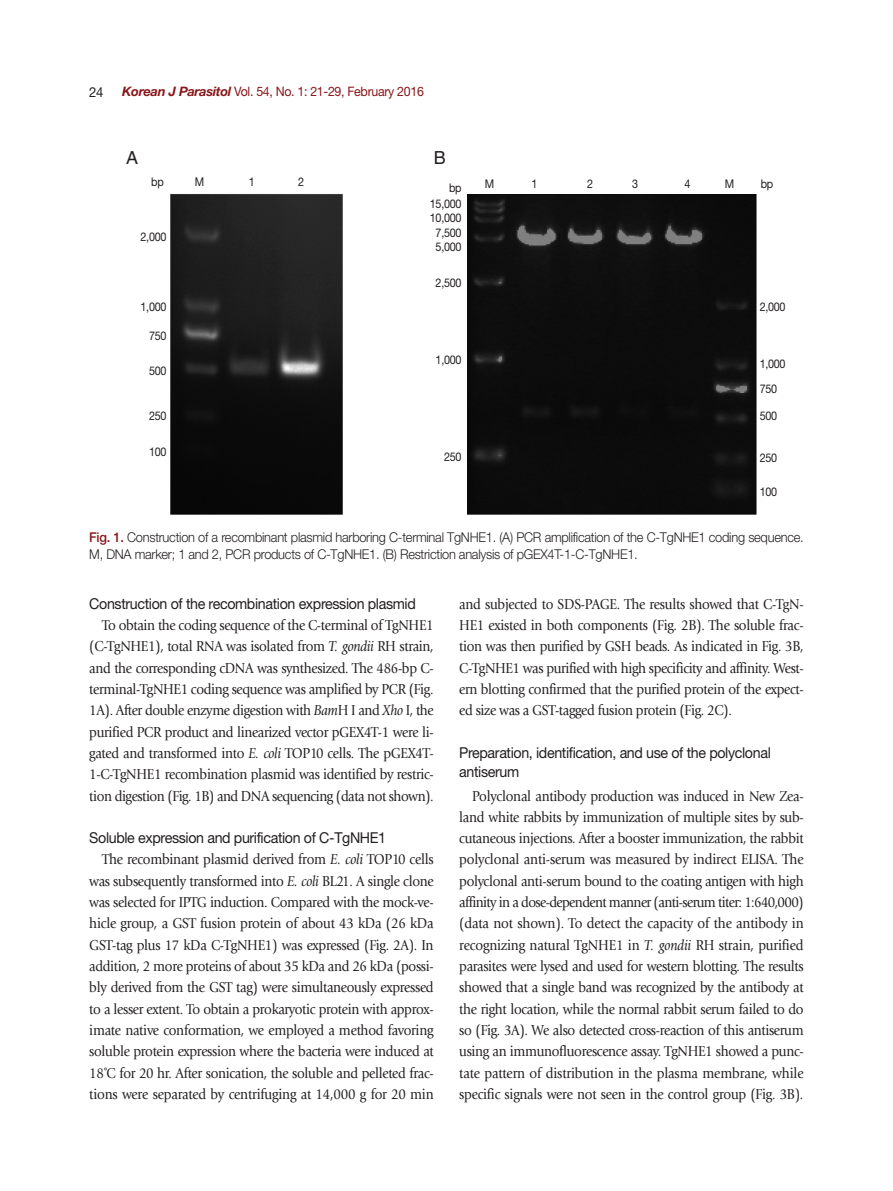
<style>
.page{position:relative;width:893px;height:1191px;background:#fff}
.page>*{position:absolute;margin:0;border:0;box-sizing:border-box;transform-origin:0 0}
.t1{font:18px "Helvetica LT Std";color:#231f20}
.본문{font:15px/21.3px "Giovanni Std";letter-spacing:-.025em;color:#231f20;text-align:justify;scale:.9 1}
.본문_중제목{font:15px/19.2px "Helvetica Neue LT Std";letter-spacing:-.025em;color:#231f20;scale:.95 1}
.t2{font:13.8px "Helvetica Neue LT Std";color:#231f20;scale:.95 1}
.표_제목__그림_설명{font:300 13.5px/16.2px "Helvetica Neue LT Std";letter-spacing:-.02em;color:#231f20;scale:.95 1}
.t3{font:13.05px "Helvetica Neue LT Std";letter-spacing:-.025em;color:#88181b;scale:.95 1}
.그림_지문_8pt{font:12px "Helvetica Neue LT Std";letter-spacing:-.025em;color:#231f20;scale:.9 1}
.s1{font-weight:700;font-style:italic}
.s2{font-weight:500;color:#88181b}
.s3{font-style:italic}
</style>
<div class="page">
<img style="left:170px;top:194px;width:172px;height:320px">
<img style="left:468px;top:194px;width:288px;height:320px">
<p class="t2" style="left:89px;top:83px;width:17px">24</p>
<p class="t3" style="left:122px;top:84px;width:319px"><span class="s1">Korean J Parasitol</span> Vol. 54, No. 1: 21-29, February 2016</p>
<p class="t1" style="left:126px;top:147px;width:14px">A</p>
<p class="t1" style="left:434px;top:147px;width:14px">B</p>
<p class="그림_지문_8pt" style="left:151px;top:175px;width:15px">bp</p>
<p class="그림_지문_8pt" style="left:195px;top:175px;width:12px">M</p>
<p class="그림_지문_8pt" style="left:249px;top:175px;width:8px">1</p>
<p class="그림_지문_8pt" style="left:298px;top:175px;width:8px">2</p>
<p class="그림_지문_8pt" style="left:141px;top:230px;width:30px">2,000</p>
<p class="그림_지문_8pt" style="left:141px;top:299px;width:30px">1,000</p>
<p class="그림_지문_8pt" style="left:149px;top:328px;width:21px">750</p>
<p class="그림_지문_8pt" style="left:149px;top:363px;width:21px">500</p>
<p class="그림_지문_8pt" style="left:149px;top:408px;width:21px">250</p>
<p class="그림_지문_8pt" style="left:149px;top:444px;width:21px">100</p>
<p class="그림_지문_8pt" style="left:449px;top:181px;width:15px">bp</p>
<p class="그림_지문_8pt" style="left:430px;top:196px;width:37px">15,000</p>
<p class="그림_지문_8pt" style="left:430px;top:211px;width:37px">10,000</p>
<p class="그림_지문_8pt" style="left:436px;top:225px;width:30px">7,500</p>
<p class="그림_지문_8pt" style="left:436px;top:240px;width:30px">5,000</p>
<p class="그림_지문_8pt" style="left:436px;top:276px;width:30px">2,500</p>
<p class="그림_지문_8pt" style="left:436px;top:353px;width:30px">1,000</p>
<p class="그림_지문_8pt" style="left:444px;top:449px;width:21px">250</p>
<p class="그림_지문_8pt" style="left:485px;top:177px;width:12px">M</p>
<p class="그림_지문_8pt" style="left:532px;top:177px;width:8px">1</p>
<p class="그림_지문_8pt" style="left:587px;top:177px;width:8px">2</p>
<p class="그림_지문_8pt" style="left:632px;top:177px;width:8px">3</p>
<p class="그림_지문_8pt" style="left:685px;top:177px;width:8px">4</p>
<p class="그림_지문_8pt" style="left:725px;top:177px;width:12px">M</p>
<p class="그림_지문_8pt" style="left:761px;top:177px;width:15px">bp</p>
<p class="그림_지문_8pt" style="left:760px;top:299px;width:30px">2,000</p>
<p class="그림_지문_8pt" style="left:760px;top:356px;width:30px">1,000</p>
<p class="그림_지문_8pt" style="left:760px;top:381px;width:21px">750</p>
<p class="그림_지문_8pt" style="left:760px;top:408px;width:21px">500</p>
<p class="그림_지문_8pt" style="left:760px;top:450px;width:21px">250</p>
<p class="그림_지문_8pt" style="left:760px;top:484px;width:21px">100</p>
<p class="표_제목__그림_설명" style="left:89px;top:529px;width:754px"><span class="s2">Fig. 1.</span> Construction of a recombinant plasmid harboring C-terminal TgNHE1. (A) PCR amplification of the C-TgNHE1 coding sequence.<br>M, DNA marker; 1 and 2, PCR products of C-TgNHE1. (B) Restriction analysis of pGEX4T-1-C-TgNHE1.</p>
<p class="본문_중제목" style="left:89px;top:593px;width:345px">Construction of the recombination expression plasmid</p>
<p class="본문" style="left:89px;top:614px;width:384px;text-indent:13px">To obtain the coding sequence of the C-terminal of TgNHE1 (C-TgNHE1), total RNA was isolated from <span class="s3">T. gondii</span> RH strain, and the corresponding cDNA was synthesized. The 486-bp C&shy;terminal-TgNHE1 coding sequence was amplified by PCR (Fig.<br>1A). After double enzyme digestion with <span class="s3">Bam</span>H I and <span class="s3">Xho</span> I, the purified PCR product and linearized vector pGEX4T-1 were li&shy;gated and transformed into <span class="s3">E. coli</span> TOP10 cells. The pGEX4T-1-C-TgNHE1 recombination plasmid was identified by restric&shy;tion digestion (Fig. 1B) and DNA sequencing (data not shown).</p>
<p class="본문_중제목" style="left:89px;top:828px;width:314px">Soluble expression and purification of C-TgNHE1</p>
<p class="본문" style="left:89px;top:849px;width:384px;text-indent:13px">The recombinant plasmid derived from <span class="s3">E. coli</span> TOP10 cells was subsequently transformed into <span class="s3">E. coli</span> BL21. A single clone was selected for IPTG induction. Compared with the mock-ve&shy;hicle group, a GST fusion protein of about 43 kDa (26 kDa GST-tag plus 17 kDa C-TgNHE1) was expressed (Fig. 2A). In addition, 2 more proteins of about 35 kDa and 26 kDa (possi&shy;bly derived from the GST tag) were simultaneously expressed to a lesser extent. To obtain a prokaryotic protein with approx&shy;imate native conformation, we employed a method favoring soluble protein expression where the bacteria were induced at 18˚C for 20 hr. After sonication, the soluble and pelleted frac&shy;tions were separated by centrifuging at 14,000 g for 20 min</p>
<p class="본문" style="left:459px;top:593px;width:384px">and subjected to SDS-PAGE. The results showed that C-TgN-HE1 existed in both components (Fig. 2B). The soluble frac&shy;tion was then purified by GSH beads. As indicated in Fig. 3B, C-TgNHE1 was purified with high specificity and affinity. West&shy;ern blotting confirmed that the purified protein of the expect&shy;ed size was a GST-tagged fusion protein (Fig. 2C).</p>
<p class="본문_중제목" style="left:459px;top:743px;width:329px">Preparation, identification, and use of the polyclonal antiserum</p>
<p class="본문" style="left:459px;top:785px;width:384px;text-indent:13px">Polyclonal antibody production was induced in New Zea&shy;land white rabbits by immunization of multiple sites by sub&shy;cutaneous injections. After a booster immunization, the rabbit polyclonal anti-serum was measured by indirect ELISA. The polyclonal anti-serum bound to the coating antigen with high affinity in a dose-dependent manner (anti-serum titer: 1:640,000) (data not shown). To detect the capacity of the antibody in recognizing natural TgNHE1 in <span class="s3">T. gondii</span> RH strain, purified parasites were lysed and used for western blotting. The results showed that a single band was recognized by the antibody at the right location, while the normal rabbit serum failed to do so (Fig. 3A). We also detected cross-reaction of this antiserum using an immunofluorescence assay. TgNHE1 showed a punc&shy;tate pattern of distribution in the plasma membrane, while specific signals were not seen in the control group (Fig. 3B).</p>
</div>
